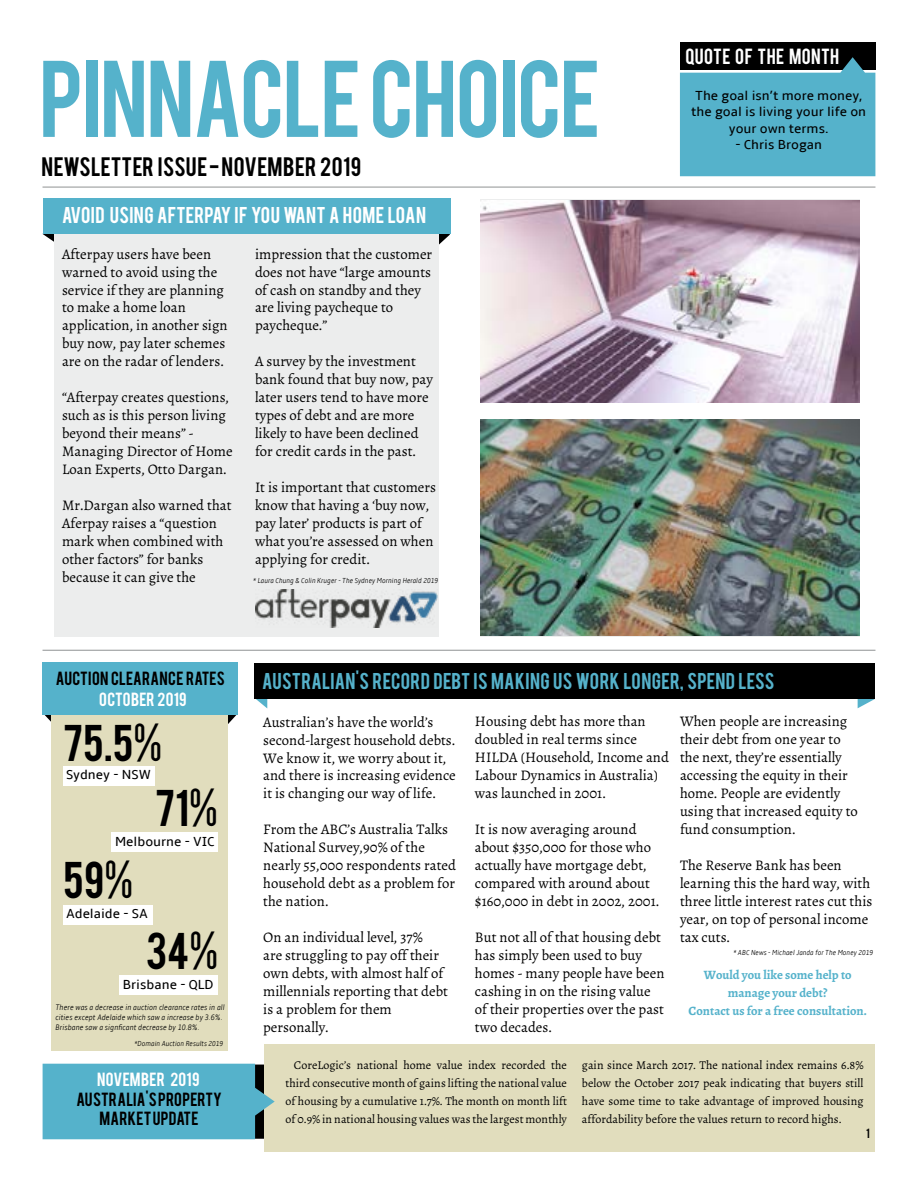
<style>
.page{position:relative;width:918px;height:1188px;background:#fff}
.page>*{position:absolute;margin:0;border:0;box-sizing:border-box;transform-origin:0 0}
.t1{font:85.5px "Bebas";letter-spacing:-.015em;color:#55b2cb}
.t2{font:40.5px/65.6px "Bebas";color:#000}
.t3{font:21px "Bebas";letter-spacing:.015em;color:#000}
.t4{font:18px "Bebas";letter-spacing:.02em;color:#55b2cb}
.t5{font:18px "Bebas";letter-spacing:.02em;color:#fff}
.t6{font:17.25px "Bebas";letter-spacing:.015em;color:#fff}
.t7{font:15px/19.5px "Bebas";letter-spacing:.015em;color:#000;text-align:center}
.t8{font:15px "Bebas";letter-spacing:.02em;color:#fff}
.t9{font:14.7px/18px "Alegreya";color:#000}
.t10{font:13.5px/16.5px "Amble";color:#000;text-align:center}
.t11{font:700 12.75px/18px "Alegreya";color:#55b2cb;text-align:center}
.t12{font:12px/18px "Alegreya";color:#000;text-align:justify}
.t13{font:10.5px "Bebas";color:#000}
.t14{font:italic 300 condensed 8.25px/9.9px "Amble";color:#000}
.t15{font:italic 300 condensed 7.5px "Amble";color:#000}
</style>
<div class="page">
<svg style="left:256px;top:699px;width:11px;height:9px"></svg>
<svg style="left:439px;top:234px;width:11px;height:11px"></svg>
<svg style="left:43px;top:234px;width:12px;height:16px"></svg>
<div style="left:680px;top:43px;width:195px;height:27px;background:#000"></div>
<svg style="left:680px;top:57px;width:195px;height:119px"></svg>
<hr style="left:43px;top:187px;width:832px;height:1px;background:#9c9e9f">
<div style="left:55px;top:223px;width:384px;height:414px;background:#eceded"></div>
<div style="left:43px;top:198px;width:407px;height:36px;background:#55b2cb"></div>
<svg style="left:858px;top:699px;width:17px;height:9px"></svg>
<svg style="left:228px;top:715px;width:9px;height:9px"></svg>
<svg style="left:44px;top:715px;width:7px;height:7px"></svg>
<div style="left:255px;top:663px;width:620px;height:36px;background:#000"></div>
<div style="left:51px;top:706px;width:177px;height:345px;background:#e1ddbd"></div>
<div style="left:43px;top:663px;width:195px;height:52px;background:#55b2cb"></div>
<hr style="left:43px;top:650px;width:832px;height:1px;background:#9c9e9f">
<div style="left:63px;top:766px;width:92px;height:19px;background:#fff"></div>
<div style="left:112px;top:833px;width:106px;height:19px;background:#fff"></div>
<div style="left:63px;top:905px;width:89px;height:19px;background:#fff"></div>
<div style="left:264px;top:1044px;width:611px;height:107px;background:#e1ddbd"></div>
<div style="left:43px;top:1064px;width:232px;height:75px;background:#55b2cb"></div>
<div style="left:120px;top:976px;width:98px;height:19px;background:#fff"></div>
<img style="left:255px;top:589px;width:183px;height:38px">
<img style="left:481px;top:420px;width:379px;height:216px">
<img style="left:481px;top:201px;width:379px;height:202px">
<h1 class="t1" style="left:39px;top:37px;width:563px">PINNACLE CHOICE</h1>
<h3 class="t3" style="left:41px;top:151px;width:321px">NEWSLETTER ISSUE - NOVEMBER 2019</h3>
<p class="t5" style="left:62px;top:202px;width:365px">AVOID USING AFTERPAY IF YOU WANT A HOME LOAN</p>
<p class="t9" style="left:62px;top:245px;width:167px">Afterpay users have been warned to avoid using the service if they are planning to make a home loan application, in another sign buy now, pay later schemes are on the radar of lenders.</p>
<p class="t9" style="left:62px;top:389px;width:172px">“Afterpay creates questions, such as is this person living beyond their means” -<br>Managing Director of Home<br>Loan Experts, Otto Dargan.</p>
<p class="t9" style="left:62px;top:497px;width:171px">Mr.Dargan also warned that<br>Aferpay raises a “question mark when combined with other factors” for banks because it can give the</p>
<p class="t9" style="left:255px;top:245px;width:179px">impression that the customer does not have “large amounts of cash on standby and they are living paycheque to paycheque.”</p>
<p class="t9" style="left:255px;top:353px;width:180px">A survey by the investment bank found that buy now, pay later users tend to have more types of debt and are more likely to have been declined for credit cards in the past.</p>
<p class="t9" style="left:255px;top:479px;width:183px">It is important that customers know that having a ‘buy now, pay later’ products is part of what you’re assessed on when applying for credit.</p>
<p class="t15" style="left:253px;top:576px;width:186px">* Laura Chung &amp; Colin Kruger - The Sydney Morning Herald 2019</p>
<p class="t6" style="left:686px;top:44px;width:155px">QUOTE OF THE MONTH</p>
<p class="t10" style="left:691px;top:87px;width:177px">The goal isn’t more money, the goal is living your life on your own terms.</p>
<p class="t10" style="left:735px;top:137px;width:88px">- Chris Brogan</p>
<p class="t7" style="left:56px;top:667px;width:170px">AUCTION CLEARANCE RATES</p>
<p class="t4" style="left:262px;top:668px;width:514px">AUSTRALIAN'S RECORD DEBT IS MAKING US WORK LONGER, SPEND LESS</p>
<p class="t8" style="left:99px;top:688px;width:89px">OCTOBER 2019</p>
<h2 class="t2" style="left:155px;top:707px;width:64px;text-indent:-92px">75.5%<br>71%</h2>
<h2 class="t2" style="left:63px;top:845px;width:72px">59%</h2>
<p class="t10" style="left:66px;top:767px;width:86px">Sydney - NSW</p>
<p class="t10" style="left:115px;top:833px;width:101px">Melbourne - VIC</p>
<p class="t10" style="left:66px;top:906px;width:83px">Adelaide - SA</p>
<h2 class="t2" style="left:146px;top:915px;width:74px">34%</h2>
<p class="t10" style="left:123px;top:976px;width:92px">Brisbane - QLD</p>
<p class="t14" style="left:56px;top:1002px;width:171px">There was a decrease in auction clearance rates in all cities except Adelaide which saw a increase by 3.6%.<br>Brisbane saw a signficant decrease by 10.8%.</p>
<p class="t15" style="left:135px;top:1040px;width:90px">*Domain Auction Results 2019</p>
<p class="t8" style="left:97px;top:1069px;width:104px">NOVEMBER 2019</p>
<p class="t7" style="left:76px;top:1088px;width:147px">AUSTRALIA'S PROPERTY<br>MARKET UPDATE</p>
<p class="t9" style="left:263px;top:713px;width:194px">Australian’s have the world’s second-largest household debts.<br>We know it, we worry about it, and there is increasing evidence it is changing our way of life.</p>
<p class="t9" style="left:263px;top:821px;width:194px">From the ABC’s Australia Talks<br>National Survey,90% of the nearly 55,000 respondents rated household debt as a problem for the nation.</p>
<p class="t9" style="left:263px;top:929px;width:186px">On an individual level, 37%<br>are struggling to pay off their own debts, with almost half of millennials reporting that debt is a problem for them personally.</p>
<p class="t9" style="left:475px;top:713px;width:196px">Housing debt has more than doubled in real terms since<br>HILDA (Household, Income and<br>Labour Dynamics in Australia) was launched in 2001.</p>
<p class="t9" style="left:475px;top:821px;width:186px">It is now averaging around about $350,000 for those who actually have mortgage debt, compared with around about $160,000 in debt in 2002, 2001.</p>
<p class="t9" style="left:475px;top:929px;width:191px">But not all of that housing debt has simply been used to buy homes - many people have been cashing in on the rising value of their properties over the past two decades.</p>
<p class="t9" style="left:680px;top:713px;width:179px">When people are increasing their debt from one year to the next, they’re essentially accessing the equity in their home. People are evidently using that increased equity to fund consumption.</p>
<p class="t9" style="left:680px;top:857px;width:194px">The Reserve Bank has been learning this the hard way, with three little interest rates cut this year, on top of personal income tax cuts.</p>
<p class="t11" style="left:689px;top:965px;width:180px">Would you like some help to manage your debt?<br>Contact us for a free consultation.</p>
<p class="t15" style="left:733px;top:948px;width:141px">* ABC News - Michael Janda for The Money 2019</p>
<p class="t12" style="left:285px;top:1056px;width:283px;text-indent:9px">CoreLogic’s national home value index recorded the third consecutive month of gains lifting the national value of housing by a cumulative 1.7%. The month on month lift of 0.9% in national housing values was the largest monthly</p>
<p class="t12" style="left:582px;top:1056px;width:283px">gain since March 2017. The national index remains 6.8% below the October 2017 peak indicating that buyers still have some time to take advantage of improved housing affordability before the values return to record highs.</p>
<p class="t13" style="left:866px;top:1125px;width:5px">1</p>
</div>
